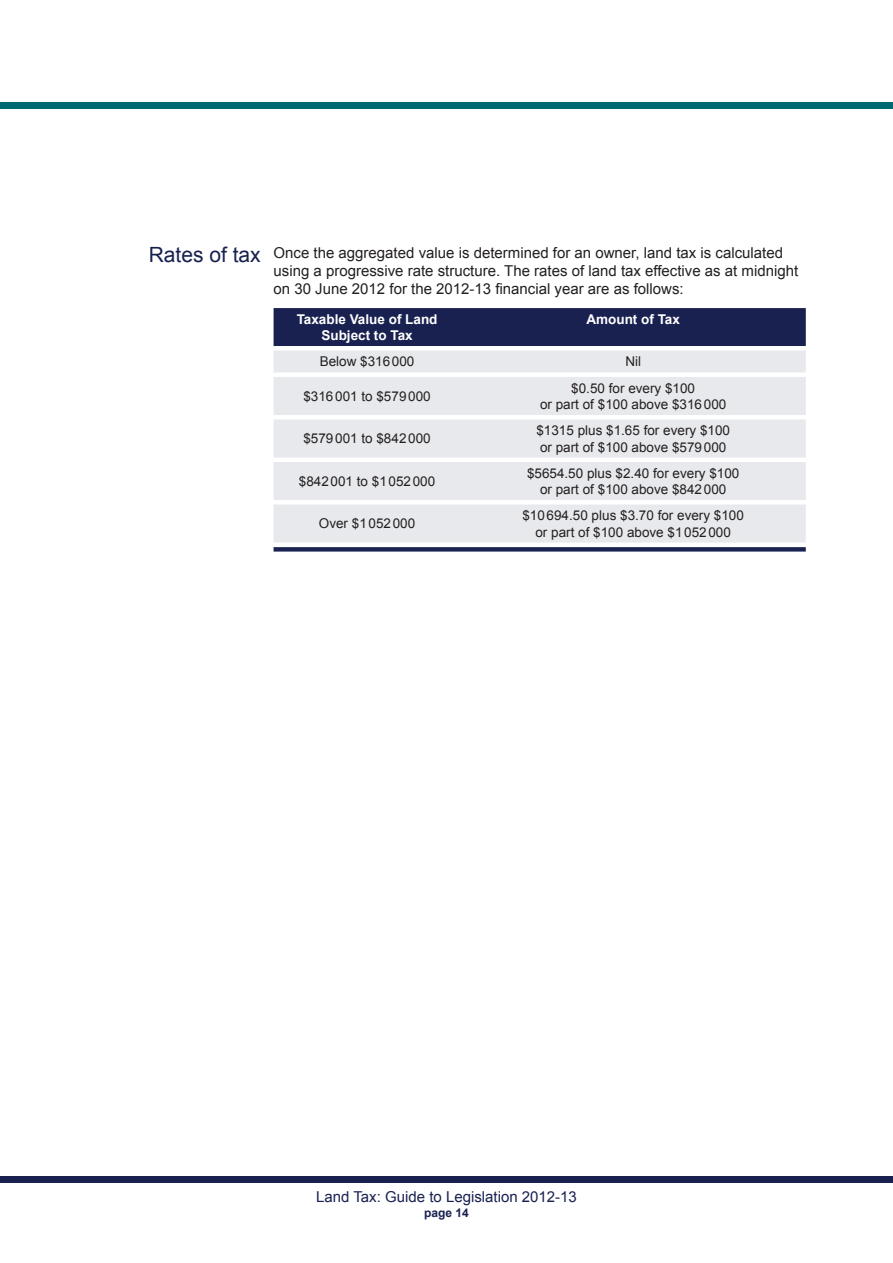
<style>
.page{position:relative;width:893px;height:1263px;background:#fff}
.page>*{position:absolute;margin:0;border:0;box-sizing:border-box;transform-origin:0 0}
.HEADER_Section__l{font:21px "Arial";color:#192150}
.TEXT{font:15px/18px "Arial";color:#231f20}
.t1{font:15px "Arial";color:#192150}
.TABLE_Text__c{font:13.5px/16.2px "Arial";color:#231f20;text-align:center}
.TABLE_Heading__c{font:700 13.5px/16.2px "Arial";color:#fff;text-align:center}
.t2{font:700 12px "Arial";color:#192150}
</style>
<div class="page">
<div style="left:0;top:1176px;width:893px;height:6px;background:#192150"></div>
<div style="left:0;top:102px;width:893px;height:6px;background:#006a71"></div>
<svg style="left:274px;top:308px;width:532px;height:244px;background:#1c2452"></svg>
<svg style="left:274px;top:346px;width:532px;height:201px"></svg>
<svg style="left:274px;top:351px;width:532px;height:192px;background:#eaebee"></svg>
<p class="HEADER_Section__l" style="left:149px;top:241px;width:114px">Rates of tax</p>
<p class="TEXT" style="left:274px;top:243px;width:526px">Once the aggregated value is determined for an owner, land tax is calculated using a progressive rate structure. The rates of land tax effective as at midnight on 30 June 2012 for the 2012-13 financial year are as follows:</p>
<p class="TABLE_Heading__c" style="left:297px;top:311px;width:142px">Taxable Value of Land<br>Subject to Tax</p>
<p class="TABLE_Heading__c" style="left:586px;top:311px;width:95px">Amount of Tax</p>
<p class="TABLE_Text__c" style="left:320px;top:354px;width:96px">Below $316000</p>
<p class="TABLE_Text__c" style="left:625px;top:354px;width:17px">Nil</p>
<p class="TABLE_Text__c" style="left:303px;top:388px;width:129px">$316001 to $579000</p>
<p class="TABLE_Text__c" style="left:540px;top:380px;width:188px">$0.50 for every $100<br>or part of $100 above $316000</p>
<p class="TABLE_Text__c" style="left:303px;top:431px;width:129px">$579001 to $842000</p>
<p class="TABLE_Text__c" style="left:536px;top:423px;width:195px;text-align:left">$1315 plus $1.65 for every $100 or part of $100 above $579000</p>
<p class="TABLE_Text__c" style="left:299px;top:473px;width:138px">$842001 to $1052000</p>
<p class="TABLE_Text__c" style="left:527px;top:465px;width:214px">$5654.50 plus $2.40 for every $100 or part of $100 above $842000</p>
<p class="TABLE_Text__c" style="left:319px;top:516px;width:98px">Over $1052000</p>
<p class="TABLE_Text__c" style="left:522px;top:508px;width:223px">$10694.50 plus $3.70 for every $100 or part of $100 above $1052000</p>
<p class="t1" style="left:316px;top:1187px;width:262px">Land Tax: Guide to Legislation 2012-13</p>
<p class="t2" style="left:424px;top:1204px;width:46px">page 14</p>
</div>
